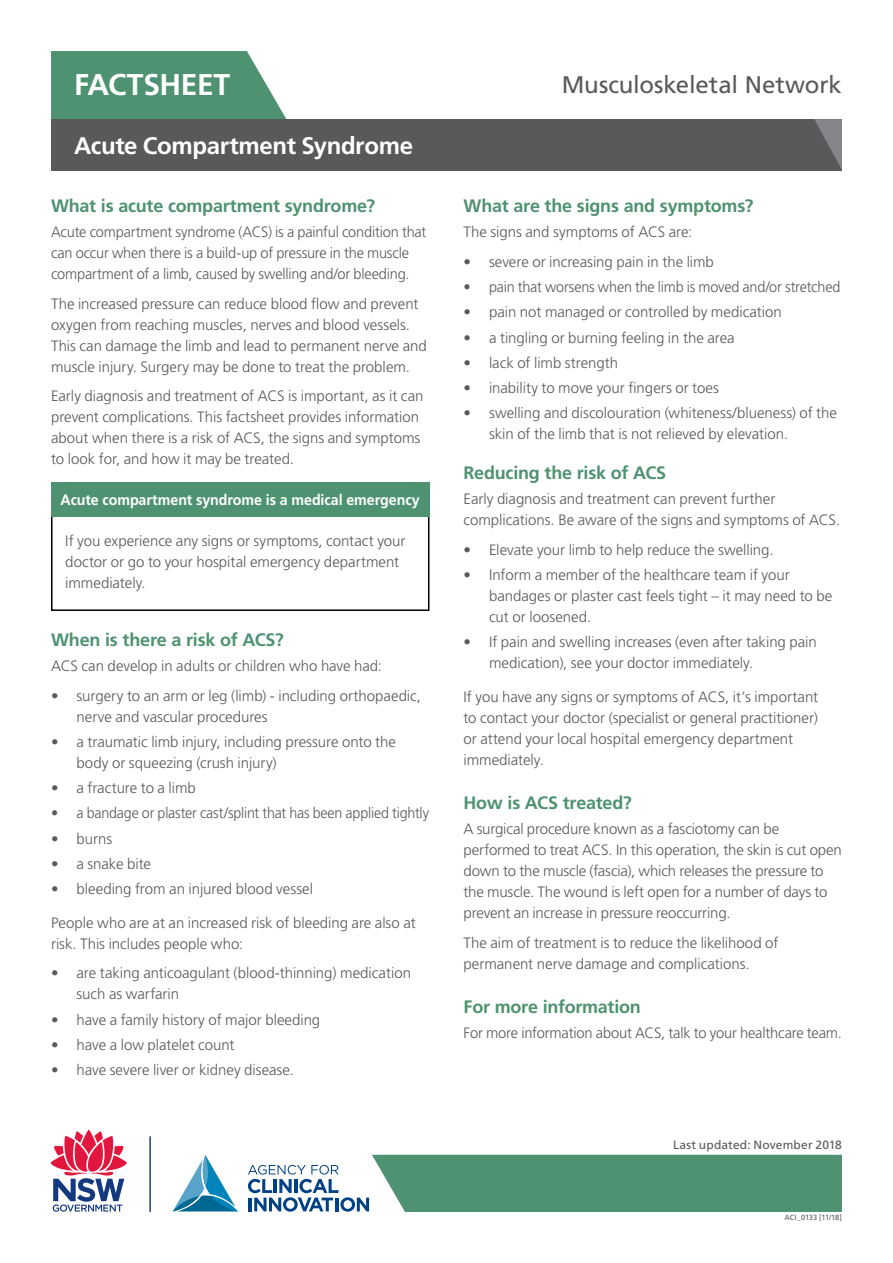
<style>
.page{position:relative;width:893px;height:1263px;background:#fff}
.page>*{position:absolute;margin:0;border:0;box-sizing:border-box;transform-origin:0 0}
.t1{font:700 30px "Frutiger LT Std";letter-spacing:-.015em;color:#fff}
.t2{font:700 24px "Frutiger LT Std";letter-spacing:-.015em;color:#fff}
.t3{font:24px "Frutiger LT Std";letter-spacing:-.005em;color:#58595b}
.t4{font:700 18px "Frutiger LT Std";letter-spacing:-.01em;color:#4e9271}
.t5{font:300 15px/21px "Frutiger LT Std";letter-spacing:-.005em;color:#58595b}
.t6{font:300 15px "Frutiger LT Std";letter-spacing:-.005em;color:#58595b;scale:.95 1}
.t7{font:300 15px "Frutiger LT Std";letter-spacing:-.005em;color:#58595b;scale:.96 1}
.t8{font:700 15px "Frutiger LT Std";letter-spacing:-.005em;color:#fff;scale:.95 1}
.t9{font:12px "Frutiger LT Std";letter-spacing:.015em;color:#58595b}
.t10{font:7.5px "Frutiger LT Std";letter-spacing:-.015em;color:#58595b}
</style>
<div class="page">
<svg style="left:248px;top:1155px;width:594px;height:57px"></svg>
<hr style="left:149px;top:1136px;width:2px;height:76px;background:#15397f">
<svg style="left:51px;top:1129px;width:76px;height:83px"></svg>
<svg style="left:172px;top:1155px;width:66px;height:57px"></svg>
<svg style="left:51px;top:51px;width:235px;height:68px;background:#5c9b7c"></svg>
<div style="left:51px;top:119px;width:791px;height:51px;background:#58595b"></div>
<div style="left:51px;top:482px;width:378px;height:129px;border:2px solid #000"></div>
<div style="left:51px;top:482px;width:378px;height:34px;background:#4e9271"></div>
<svg style="left:814px;top:119px;width:28px;height:51px"></svg>
<h1 class="t1" style="left:74px;top:67px;width:158px">FACTSHEET</h1>
<h2 class="t2" style="left:74px;top:131px;width:340px">Acute Compartment Syndrome</h2>
<p class="t4" style="left:51px;top:195px;width:326px">What is acute compartment syndrome?</p>
<p class="t5" style="left:51px;top:222px;width:377px">Acute compartment syndrome (ACS) is a painful condition that can occur when there is a build-up of pressure in the muscle compartment of a limb, caused by swelling and/or bleeding.</p>
<p class="t5" style="left:51px;top:293px;width:377px">The increased pressure can reduce blood flow and prevent oxygen from reaching muscles, nerves and blood vessels.<br>This can damage the limb and lead to permanent nerve and muscle injury. Surgery may be done to treat the problem.</p>
<p class="t5" style="left:51px;top:386px;width:374px">Early diagnosis and treatment of ACS is important, as it can prevent complications. This factsheet provides information about when there is a risk of ACS, the signs and symptoms to look for, and how it may be treated.</p>
<p class="t8" style="left:61px;top:491px;width:380px">Acute compartment syndrome is a medical emergency</p>
<p class="t5" style="left:65px;top:531px;width:342px">If you experience any signs or symptoms, contact your doctor or go to your hospital emergency department immediately.</p>
<p class="t4" style="left:51px;top:629px;width:234px">When is there a risk of ACS?</p>
<p class="t5" style="left:51px;top:656px;width:333px">ACS can develop in adults or children who have had:</p>
<p class="t5" style="left:77px;top:685px;width:346px;text-indent:-26px">• surgery to an arm or leg (limb) - including orthopaedic, nerve and vascular procedures</p>
<p class="t5" style="left:77px;top:731px;width:321px;text-indent:-26px">• a traumatic limb injury, including pressure onto the body or squeezing (crush injury)</p>
<p class="t5" style="left:51px;top:778px;width:146px">• a fracture to a limb</p>
<p class="t6" style="left:51px;top:805px;width:399px">• a bandage or plaster cast/splint that has been applied tightly</p>
<p class="t5" style="left:51px;top:828px;width:63px">• burns</p>
<p class="t5" style="left:51px;top:853px;width:102px">• a snake bite</p>
<p class="t5" style="left:51px;top:879px;width:264px">• bleeding from an injured blood vessel</p>
<p class="t5" style="left:51px;top:912px;width:366px">People who are at an increased risk of bleeding are also at risk. This includes people who:</p>
<p class="t5" style="left:77px;top:963px;width:336px;text-indent:-26px">• are taking anticoagulant (blood-thinning) medication such as warfarin</p>
<p class="t5" style="left:51px;top:1009px;width:271px">• have a family history of major bleeding</p>
<p class="t5" style="left:51px;top:1034px;width:185px">• have a low platelet count</p>
<p class="t5" style="left:51px;top:1060px;width:244px">• have severe liver or kidney disease.</p>
<h2 class="t3" style="left:562px;top:71px;width:282px">Musculoskeletal Network</h2>
<p class="t4" style="left:463px;top:195px;width:291px">What are the signs and symptoms?</p>
<p class="t5" style="left:463px;top:222px;width:230px">The signs and symptoms of ACS are:</p>
<p class="t5" style="left:463px;top:251px;width:252px">• severe or increasing pain in the limb</p>
<p class="t7" style="left:463px;top:278px;width:394px">• pain that worsens when the limb is moved and/or stretched</p>
<p class="t5" style="left:463px;top:302px;width:320px">• pain not managed or controlled by medication</p>
<p class="t5" style="left:463px;top:327px;width:273px">• a tingling or burning feeling in the area</p>
<p class="t5" style="left:463px;top:352px;width:156px">• lack of limb strength</p>
<p class="t5" style="left:463px;top:378px;width:257px">• inability to move your fingers or toes</p>
<p class="t5" style="left:489px;top:403px;width:350px;text-indent:-26px">• swelling and discolouration (whiteness/blueness) of the skin of the limb that is not relieved by elevation.</p>
<p class="t4" style="left:463px;top:462px;width:204px">Reducing the risk of ACS</p>
<p class="t5" style="left:463px;top:489px;width:378px">Early diagnosis and treatment can prevent further complications. Be aware of the signs and symptoms of ACS.</p>
<p class="t5" style="left:463px;top:539px;width:312px">• Elevate your limb to help reduce the swelling.</p>
<p class="t5" style="left:489px;top:565px;width:345px;text-indent:-26px">• Inform a member of the healthcare team if your bandages or plaster cast feels tight – it may need to be cut or loosened.</p>
<p class="t5" style="left:489px;top:632px;width:329px;text-indent:-26px">• If pain and swelling increases (even after taking pain medication), see your doctor immediately.</p>
<p class="t5" style="left:463px;top:687px;width:356px">If you have any signs or symptoms of ACS, it’s important to contact your doctor (specialist or general practitioner) or attend your local hospital emergency department immediately.</p>
<p class="t4" style="left:463px;top:792px;width:170px">How is ACS treated?</p>
<p class="t5" style="left:463px;top:819px;width:380px">A surgical procedure known as a fasciotomy can be performed to treat ACS. In this operation, the skin is cut open down to the muscle (fascia), which releases the pressure to the muscle. The wound is left open for a number of days to prevent an increase in pressure reoccurring.</p>
<p class="t5" style="left:463px;top:932px;width:316px">The aim of treatment is to reduce the likelihood of permanent nerve damage and complications.</p>
<p class="t4" style="left:463px;top:996px;width:179px">For more information</p>
<p class="t5" style="left:463px;top:1023px;width:380px">For more information about ACS, talk to your healthcare team.</p>
<p class="t9" style="left:673px;top:1138px;width:170px">Last updated: November 2018</p>
<p class="t10" style="left:785px;top:1213px;width:59px">ACI_0133 [11/18]</p>
</div>
